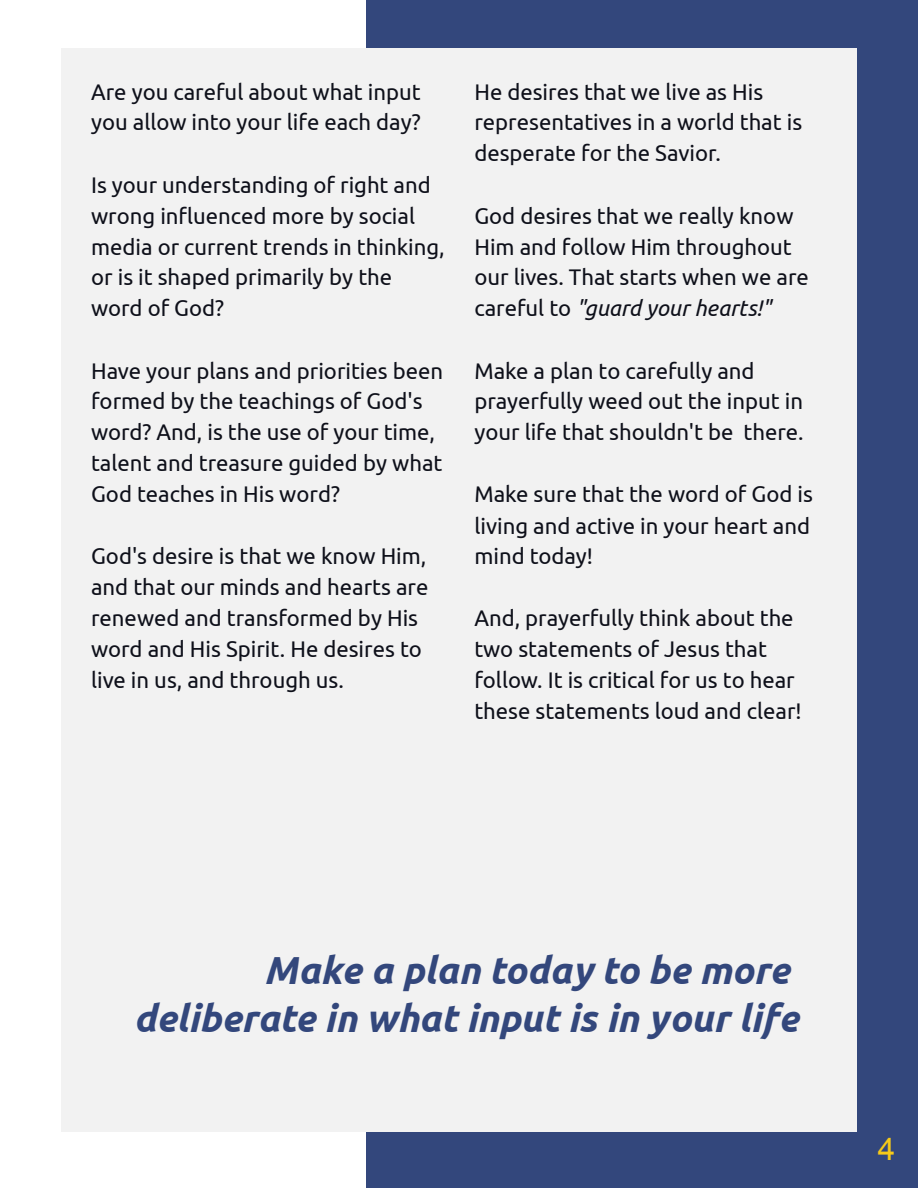
<style>
.page{position:relative;width:918px;height:1188px;background:#fff}
.page>*{position:absolute;margin:0;border:0;box-sizing:border-box;transform-origin:0 0}
.t1{font:italic 700 38.25px/47.2px "Ubuntu";color:#33477c;text-align:right}
.t2{font:31.5px "Arial";color:#f7ca18}
.t3{font:22.05px/30.8px "Ubuntu";color:#0e101a}
.s1{font-style:italic}
</style>
<div class="page">
<div style="left:366px;top:0;width:552px;height:1188px;background:#33477c"></div>
<div style="left:62px;top:48px;width:795px;height:1083px;background:#f2f2f2"></div>
<p class="t3" style="left:91px;top:77px;width:331px">Are you careful about what input you allow into your life each day?</p>
<p class="t3" style="left:91px;top:171px;width:355px">Is your understanding of right and wrong influenced more by social media or current trends in thinking, or is it shaped primarily by the word of God?</p>
<p class="t3" style="left:91px;top:356px;width:354px">Have your plans and priorities been formed by the teachings of God's word? And, is the use of your time, talent and treasure guided by what<br>God teaches in His word?</p>
<p class="t3" style="left:91px;top:542px;width:339px">God's desire is that we know Him, and that our minds and hearts are renewed and transformed by His word and His Spirit. He desires to live in us, and through us.</p>
<p class="t3" style="left:474px;top:77px;width:329px">He desires that we live as His representatives in a world that is desperate for the Savior.</p>
<p class="t3" style="left:474px;top:201px;width:336px">God desires that we really know<br>Him and follow Him throughout our lives. That starts when we are careful to <span class="s1">"guard your hearts!"</span></p>
<p class="t3" style="left:474px;top:356px;width:331px">Make a plan to carefully and prayerfully weed out the input in your life that shouldn't be there.</p>
<p class="t3" style="left:474px;top:479px;width:340px;line-height:31.3px">Make sure that the word of God is living and active in your heart and mind today!</p>
<p class="t3" style="left:474px;top:603px;width:329px;line-height:31.2px">And, prayerfully think about the two statements of Jesus that follow. It is critical for us to hear these statements loud and clear!</p>
<h1 class="t1" style="left:134px;top:950px;width:666px">Make a plan today to be more deliberate in what input is in your life</h1>
<h2 class="t2" style="left:878px;top:1131px;width:19px">4</h2>
</div>
